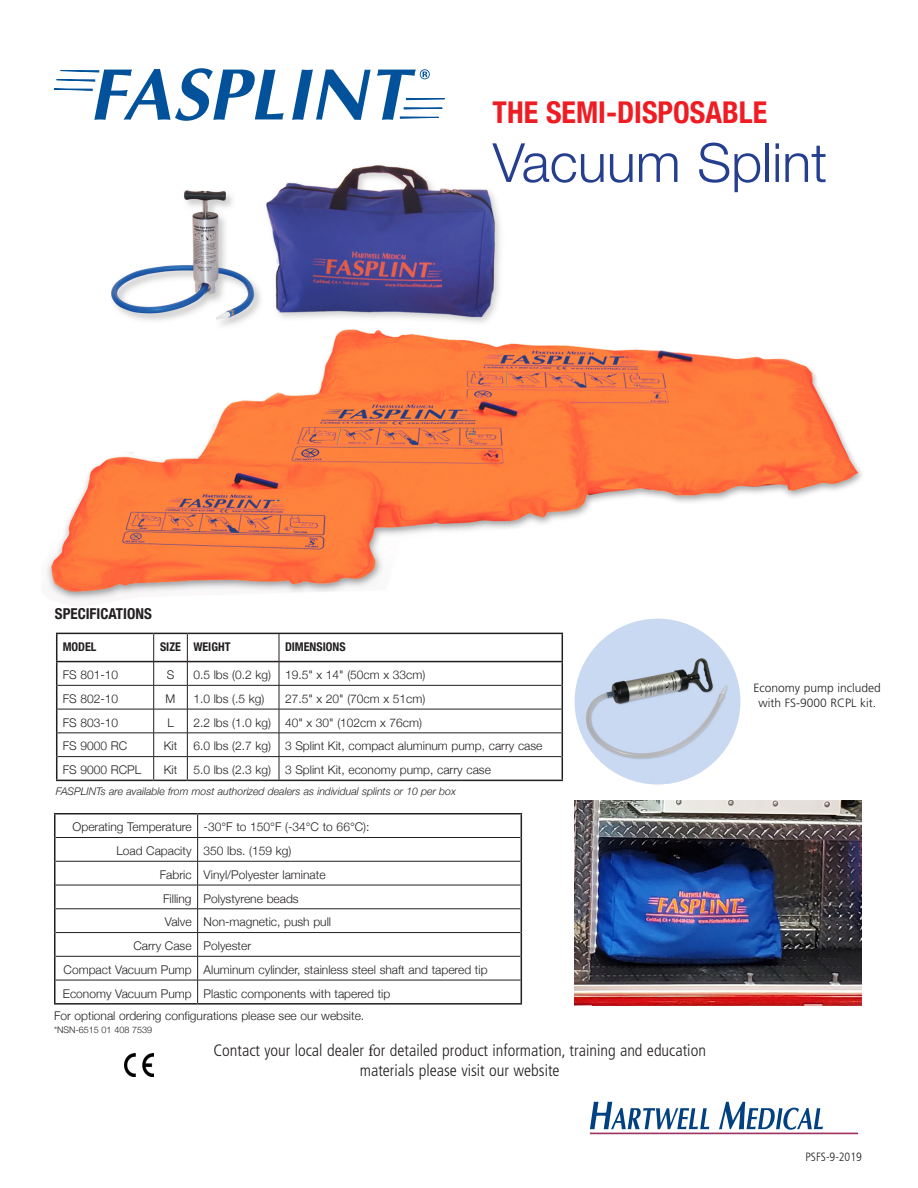
<style>
.page{position:relative;width:918px;height:1188px;background:#fff}
.page>*{position:absolute;margin:0;border:0;box-sizing:border-box;transform-origin:0 0}
.t1{font:300 54px "Helvetica Neue";color:#253f8e}
.t2{font:700 condensed 30px "Helvetica Neue";color:#ee1d23}
.L4_Sidebar_Text_7_12{font:300 condensed 16.5px/19.5px "Frutiger";color:#231f20;text-align:center}
.L4_Sidebar_Head_7_12{font:700 condensed 15px "Helvetica Neue";color:#231f20}
.L4_Sidebar_Head_7_12-2{font:300 12px "Helvetica Neue";color:#231f20}
.L3_Bodycopy_8_13{font:300 12px/15px "Frutiger";color:#231f20;text-align:center}
.L4_Sidebar_Head_7_12-3{font:700 condensed 12px "Helvetica Neue";color:#231f20}
.L4_Sidebar_Text_7_12-2{font:300 condensed 12px "Frutiger";color:#231f20}
.t3{font:italic 300 10.5px "Helvetica Neue";color:#231f20}
.t4{font:300 9px "Helvetica Neue";color:#231f20}
.s1{font-family:"Minion Pro";font-weight:400;font-stretch:normal}
</style>
<div class="page">
<img style="left:47px;top:165px;width:815px;height:526px">
<svg style="left:590px;top:1102px;width:119px;height:27px"></svg>
<svg style="left:719px;top:1102px;width:104px;height:28px"></svg>
<hr style="left:590px;top:1133px;width:268px;height:1px;background:#a13362">
<hr style="left:54px;top:814px;width:2px;height:24px;background:#231f20">
<svg style="left:197px;top:814px;width:1px;height:189px"></svg>
<hr style="left:54px;top:861px;width:2px;height:24px;background:#231f20">
<hr style="left:54px;top:885px;width:2px;height:24px;background:#231f20">
<hr style="left:54px;top:909px;width:2px;height:24px;background:#231f20">
<hr style="left:54px;top:933px;width:2px;height:23px;background:#231f20">
<hr style="left:54px;top:956px;width:2px;height:24px;background:#231f20">
<hr style="left:54px;top:980px;width:2px;height:23px;background:#231f20">
<hr style="left:54px;top:1003px;width:144px;height:2px;background:#231f20">
<hr style="left:198px;top:1003px;width:324px;height:2px;background:#231f20">
<hr style="left:54px;top:838px;width:2px;height:23px;background:#231f20">
<svg style="left:521px;top:814px;width:1px;height:189px"></svg>
<hr style="left:56px;top:837px;width:142px;height:1px;background:#231f20">
<hr style="left:198px;top:837px;width:323px;height:1px;background:#231f20">
<hr style="left:56px;top:861px;width:142px;height:1px;background:#231f20">
<hr style="left:198px;top:861px;width:323px;height:1px;background:#231f20">
<hr style="left:56px;top:885px;width:142px;height:1px;background:#231f20">
<hr style="left:198px;top:885px;width:323px;height:1px;background:#231f20">
<hr style="left:56px;top:909px;width:142px;height:1px;background:#231f20">
<hr style="left:198px;top:909px;width:323px;height:1px;background:#231f20">
<hr style="left:56px;top:932px;width:142px;height:1px;background:#231f20">
<hr style="left:198px;top:932px;width:323px;height:1px;background:#231f20">
<hr style="left:56px;top:956px;width:142px;height:1px;background:#231f20">
<hr style="left:198px;top:956px;width:323px;height:1px;background:#231f20">
<hr style="left:54px;top:813px;width:144px;height:1px;background:#231f20">
<hr style="left:198px;top:813px;width:324px;height:1px;background:#231f20">
<hr style="left:56px;top:980px;width:142px;height:1px;background:#231f20">
<hr style="left:198px;top:980px;width:323px;height:1px;background:#231f20">
<img style="left:575px;top:800px;width:287px;height:205px">
<hr style="left:57px;top:685px;width:97px;height:1px;background:#231f20">
<hr style="left:154px;top:685px;width:33px;height:1px;background:#231f20">
<hr style="left:187px;top:685px;width:92px;height:1px;background:#231f20">
<hr style="left:279px;top:685px;width:283px;height:1px;background:#231f20">
<hr style="left:57px;top:709px;width:97px;height:1px;background:#231f20">
<hr style="left:154px;top:709px;width:33px;height:1px;background:#231f20">
<hr style="left:187px;top:709px;width:92px;height:1px;background:#231f20">
<hr style="left:279px;top:709px;width:283px;height:1px;background:#231f20">
<hr style="left:56px;top:661px;width:98px;height:1px;background:#231f20">
<hr style="left:154px;top:661px;width:33px;height:1px;background:#231f20">
<hr style="left:188px;top:661px;width:91px;height:1px;background:#231f20">
<hr style="left:279px;top:661px;width:284px;height:1px;background:#231f20">
<hr style="left:56px;top:633px;width:98px;height:1px;background:#231f20">
<hr style="left:154px;top:633px;width:33px;height:1px;background:#231f20">
<hr style="left:187px;top:633px;width:92px;height:1px;background:#231f20">
<hr style="left:279px;top:633px;width:284px;height:1px;background:#231f20">
<svg style="left:56px;top:634px;width:1px;height:146px"></svg>
<svg style="left:562px;top:634px;width:1px;height:146px"></svg>
<hr style="left:56px;top:780px;width:98px;height:1px;background:#231f20">
<hr style="left:154px;top:780px;width:33px;height:1px;background:#231f20">
<hr style="left:187px;top:780px;width:92px;height:1px;background:#231f20">
<hr style="left:279px;top:780px;width:284px;height:1px;background:#231f20">
<svg style="left:153px;top:634px;width:1px;height:146px"></svg>
<svg style="left:187px;top:634px;width:1px;height:146px"></svg>
<svg style="left:279px;top:634px;width:1px;height:146px"></svg>
<hr style="left:57px;top:733px;width:97px;height:1px;background:#231f20">
<hr style="left:154px;top:733px;width:33px;height:1px;background:#231f20">
<hr style="left:187px;top:733px;width:92px;height:1px;background:#231f20">
<hr style="left:279px;top:733px;width:283px;height:1px;background:#231f20">
<hr style="left:57px;top:756px;width:97px;height:1px;background:#231f20">
<hr style="left:154px;top:756px;width:33px;height:1px;background:#231f20">
<hr style="left:187px;top:756px;width:92px;height:1px;background:#231f20">
<hr style="left:279px;top:756px;width:283px;height:1px;background:#231f20">
<svg style="left:54px;top:68px;width:230px;height:53px"></svg>
<svg style="left:292px;top:70px;width:79px;height:50px"></svg>
<svg style="left:377px;top:69px;width:68px;height:51px"></svg>
<img style="left:575px;top:619px;width:165px;height:166px;border-radius:83px">
<img style="left:125px;top:1053px;width:29px;height:23px">
<p class="L4_Sidebar_Head_7_12" style="left:55px;top:601px;width:98px">SPECIFICATIONS</p>
<p class="t2" style="left:493px;top:87px;width:276px">THE SEMI-DISPOSABLE</p>
<p class="t1" style="left:493px;top:119px;width:336px">Vacuum Splint</p>
<p class="L4_Sidebar_Head_7_12-3" style="left:63px;top:637px;width:35px">MODEL</p>
<p class="L4_Sidebar_Head_7_12-3" style="left:160px;top:637px;width:22px">SIZE</p>
<p class="L4_Sidebar_Head_7_12-3" style="left:193px;top:637px;width:39px">WEIGHT</p>
<p class="L4_Sidebar_Head_7_12-3" style="left:285px;top:637px;width:62px">DIMENSIONS</p>
<p class="L4_Sidebar_Head_7_12-2" style="left:63px;top:665px;width:57px">FS 801-10</p>
<p class="L4_Sidebar_Head_7_12-2" style="left:167px;top:665px;width:9px">S</p>
<p class="L4_Sidebar_Head_7_12-2" style="left:193px;top:665px;width:79px">0.5 lbs (0.2 kg)</p>
<p class="L4_Sidebar_Head_7_12-2" style="left:285px;top:665px;width:142px">19.5" x 14" (50cm x 33cm)</p>
<p class="L4_Sidebar_Head_7_12-2" style="left:63px;top:689px;width:57px">FS 802-10</p>
<p class="L4_Sidebar_Head_7_12-2" style="left:166px;top:689px;width:11px">M</p>
<p class="L4_Sidebar_Head_7_12-2" style="left:193px;top:689px;width:73px">1.0 lbs (.5 kg)</p>
<p class="L4_Sidebar_Head_7_12-2" style="left:285px;top:689px;width:142px">27.5" x 20" (70cm x 51cm)</p>
<p class="L4_Sidebar_Head_7_12-2" style="left:63px;top:713px;width:57px">FS 803-10</p>
<p class="L4_Sidebar_Head_7_12-2" style="left:167px;top:713px;width:8px">L</p>
<p class="L4_Sidebar_Head_7_12-2" style="left:193px;top:713px;width:79px">2.2 lbs (1.0 kg)</p>
<p class="L4_Sidebar_Head_7_12-2" style="left:285px;top:713px;width:139px">40" x 30" (102cm x 76cm)</p>
<p class="L4_Sidebar_Head_7_12-2" style="left:63px;top:736px;width:66px">FS 9000 RC</p>
<p class="L4_Sidebar_Head_7_12-2" style="left:164px;top:736px;width:15px">Kit</p>
<p class="L4_Sidebar_Head_7_12-2" style="left:193px;top:736px;width:79px">6.0 lbs (2.7 kg)</p>
<p class="L4_Sidebar_Head_7_12-2" style="left:285px;top:736px;width:259px">3 Splint Kit, compact aluminum pump, carry case</p>
<p class="L4_Sidebar_Head_7_12-2" style="left:63px;top:760px;width:80px">FS 9000 RCPL</p>
<p class="L4_Sidebar_Head_7_12-2" style="left:164px;top:760px;width:15px">Kit</p>
<p class="L4_Sidebar_Head_7_12-2" style="left:193px;top:760px;width:79px">5.0 lbs (2.3 kg)</p>
<p class="L4_Sidebar_Head_7_12-2" style="left:285px;top:760px;width:207px">3 Splint Kit, economy pump, carry case</p>
<p class="t3" style="left:56px;top:783px;width:402px">FASPLINTs are available from most authorized dealers as individual splints or 10 per box</p>
<p class="L4_Sidebar_Head_7_12-2" style="left:73px;top:817px;width:121px">Operating Temperature</p>
<p class="L4_Sidebar_Head_7_12-2" style="left:204px;top:817px;width:167px">-30°F to 150°F (-34°C to 66°C):</p>
<p class="L4_Sidebar_Head_7_12-2" style="left:116px;top:841px;width:77px">Load Capacity</p>
<p class="L4_Sidebar_Head_7_12-2" style="left:204px;top:841px;width:89px">350 lbs. (159 kg)</p>
<p class="L4_Sidebar_Head_7_12-2" style="left:160px;top:865px;width:33px">Fabric</p>
<p class="L4_Sidebar_Head_7_12-2" style="left:204px;top:865px;width:123px">Vinyl/Polyester laminate</p>
<p class="L4_Sidebar_Head_7_12-2" style="left:163px;top:889px;width:30px">Filling</p>
<p class="L4_Sidebar_Head_7_12-2" style="left:204px;top:889px;width:97px">Polystyrene beads</p>
<p class="L4_Sidebar_Head_7_12-2" style="left:165px;top:912px;width:28px">Valve</p>
<p class="L4_Sidebar_Head_7_12-2" style="left:204px;top:912px;width:129px">Non-magnetic, push pull</p>
<p class="L4_Sidebar_Head_7_12-2" style="left:134px;top:936px;width:60px">Carry Case</p>
<p class="L4_Sidebar_Head_7_12-2" style="left:204px;top:936px;width:49px">Polyester</p>
<p class="L4_Sidebar_Head_7_12-2" style="left:64px;top:960px;width:130px">Compact Vacuum Pump</p>
<p class="L4_Sidebar_Head_7_12-2" style="left:204px;top:960px;width:285px">Aluminum cylinder, stainless steel shaft and tapered tip</p>
<p class="L4_Sidebar_Head_7_12-2" style="left:63px;top:984px;width:130px">Economy Vacuum Pump</p>
<p class="L4_Sidebar_Head_7_12-2" style="left:204px;top:984px;width:188px">Plastic components with tapered tip</p>
<p class="L4_Sidebar_Head_7_12-2" style="left:54px;top:1006px;width:312px">For optional ordering configurations please see our website.</p>
<p class="t4" style="left:54px;top:1023px;width:100px">*NSN-6515 01 408 7539</p>
<p class="L4_Sidebar_Text_7_12" style="left:213px;top:1041px;width:494px">Contact your local dealer <span class="s1">f</span>or detailed product information, training and education materials please visit our website</p>
<p class="L3_Bodycopy_8_13" style="left:754px;top:680px;width:129px">Economy pump included with FS-9000 RCPL kit.</p>
<p class="L4_Sidebar_Text_7_12-2" style="left:805px;top:1150px;width:58px">PSFS-9-2019</p>
</div>
